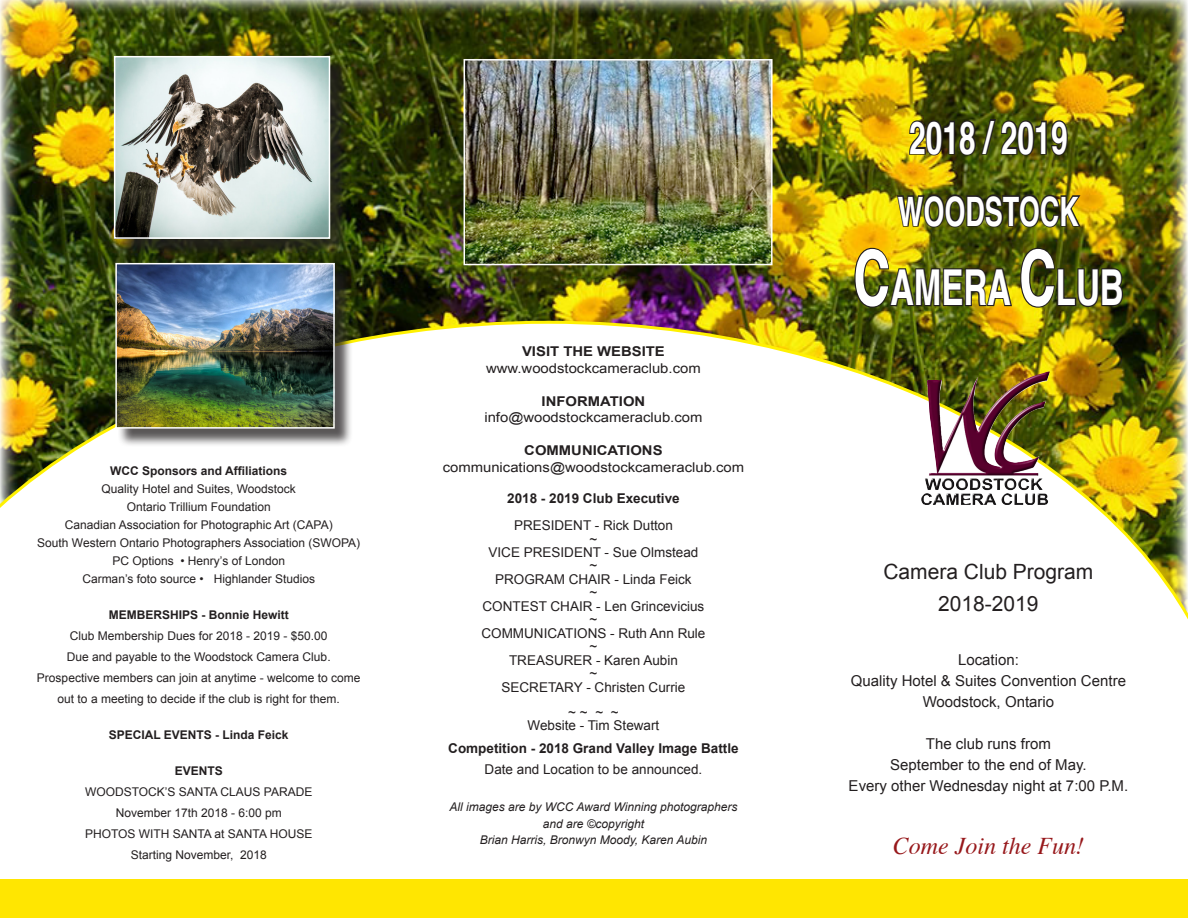
<style>
.page{position:relative;width:1188px;height:918px;background:#fff}
.page>*{position:absolute;margin:0;border:0;box-sizing:border-box;transform-origin:0 0}
.t1{font:700 49.5px "Helvetica";color:#fff;scale:.67 1}
.t2{font:700 45px "Helvetica";color:#fff;scale:.67 1}
.t3{font:700 40.5px "Helvetica";color:#fff;scale:.67 1}
.t4{font:italic 24px "Times";color:#97181b}
.t5{font:21px "Arial";color:#231f20}
.t6{font:15px "Arial";color:#231f20}
.t7{font:13.5px "Arial";color:#231f20}
.t8{font:13.5px "Arial";color:#231f20;scale:1.1 1}
.t9{font:700 13.5px "Arial";color:#231f20}
.t10{font:700 13.5px "Arial";color:#231f20;scale:1.1 1}
.t11{font:12px "Arial";color:#231f20}
.t12{font:italic 12px "Arial";color:#231f20}
.t13{font:700 12px "Arial";color:#231f20}
.s1{font-size:76.5px}
</style>
<div class="page">
<img style="left:0;top:0;width:1188px;height:321px">
<svg style="left:0;top:321px;width:1188px;height:299px"></svg>
<img style="left:927px;top:372px;width:123px;height:118px">
<img style="left:467px;top:62px;width:303px;height:200px">
<div style="left:464px;top:59px;width:309px;height:206px;border:2px solid #fff"></div>
<div style="left:116px;top:58px;width:233px;height:199px;background:#231f20;opacity:.75"></div>
<img style="left:117px;top:59px;width:210px;height:177px">
<div style="left:114px;top:56px;width:216px;height:183px;border:2px solid #fff"></div>
<div style="left:118px;top:265px;width:236px;height:182px;background:#231f20;opacity:.75"></div>
<img style="left:118px;top:266px;width:214px;height:160px">
<div style="left:115px;top:263px;width:220px;height:166px;border:2px solid #fff"></div>
<img style="left:908px;top:118px;width:161px;height:39px">
<img style="left:896px;top:184px;width:187px;height:52px">
<img style="left:853px;top:245px;width:160px;height:94px">
<img style="left:1019px;top:247px;width:105px;height:62px">
<div style="left:0;top:879px;width:1188px;height:39px;background:#ffe601"></div>
<p class="t13" style="left:110px;top:463px;width:178px">WCC Sponsors and Affiliations</p>
<p class="t11" style="left:101px;top:481px;width:196px">Quality Hotel and Suites, Woodstock</p>
<p class="t11" style="left:127px;top:499px;width:146px">Ontario Trillium Foundation</p>
<p class="t11" style="left:65px;top:517px;width:269px">Canadian Association for Photographic Art (CAPA)</p>
<p class="t11" style="left:37px;top:535px;width:325px">South Western Ontario Photographers Association (SWOPA)</p>
<p class="t11" style="left:112px;top:553px;width:174px">PC Options • Henry’s of London</p>
<p class="t11" style="left:82px;top:571px;width:234px">Carman’s foto source • Highlander Studios</p>
<p class="t13" style="left:109px;top:607px;width:182px">MEMBERSHIPS - Bonnie Hewitt</p>
<p class="t11" style="left:70px;top:628px;width:259px">Club Membership Dues for 2018 - 2019 - $50.00</p>
<p class="t11" style="left:67px;top:649px;width:265px">Due and payable to the Woodstock Camera Club.</p>
<p class="t11" style="left:37px;top:670px;width:325px">Prospective members can join at anytime - welcome to come</p>
<p class="t11" style="left:58px;top:691px;width:284px">out to a meeting to decide if the club is right for them.</p>
<p class="t13" style="left:109px;top:727px;width:181px">SPECIAL EVENTS - Linda Feick</p>
<p class="t13" style="left:175px;top:763px;width:50px">EVENTS</p>
<p class="t11" style="left:85px;top:784px;width:229px">WOODSTOCK’S SANTA CLAUS PARADE</p>
<p class="t11" style="left:116px;top:805px;width:168px">November 17th 2018 - 6:00 pm</p>
<p class="t11" style="left:85px;top:826px;width:229px">PHOTOS WITH SANTA at SANTA HOUSE</p>
<p class="t11" style="left:131px;top:847px;width:138px">Starting November, 2018</p>
<p class="t10" style="left:522px;top:343px;width:131px">VISIT THE WEBSITE</p>
<p class="t8" style="left:486px;top:359px;width:197px">www.woodstockcameraclub.com</p>
<p class="t10" style="left:542px;top:392px;width:96px">INFORMATION</p>
<p class="t8" style="left:484px;top:409px;width:200px">info@woodstockcameraclub.com</p>
<p class="t10" style="left:524px;top:442px;width:127px">COMMUNICATIONS</p>
<p class="t8" style="left:443px;top:458px;width:276px">communications@woodstockcameraclub.com</p>
<p class="t9" style="left:507px;top:490px;width:174px">2018 - 2019 Club Executive</p>
<p class="t7" style="left:514px;top:517px;width:160px">PRESIDENT - Rick Dutton</p>
<p class="t7" style="left:590px;top:530px;width:9px">~</p>
<p class="t7" style="left:489px;top:543px;width:211px">VICE PRESIDENT - Sue Olmstead</p>
<p class="t7" style="left:590px;top:557px;width:9px">~</p>
<p class="t7" style="left:495px;top:570px;width:198px">PROGRAM CHAIR - Linda Feick</p>
<p class="t7" style="left:590px;top:584px;width:9px">~</p>
<p class="t7" style="left:483px;top:597px;width:223px">CONTEST CHAIR - Len Grincevicius</p>
<p class="t7" style="left:590px;top:611px;width:9px">~</p>
<p class="t7" style="left:481px;top:624px;width:226px">COMMUNICATIONS - Ruth Ann Rule</p>
<p class="t7" style="left:590px;top:638px;width:9px">~</p>
<p class="t7" style="left:509px;top:651px;width:170px">TREASURER - Karen Aubin</p>
<p class="t7" style="left:590px;top:664px;width:9px">~</p>
<p class="t7" style="left:502px;top:678px;width:185px">SECRETARY - Christen Currie</p>
<p class="t7" style="left:568px;top:703px;width:52px">~ ~ ~ ~</p>
<p class="t7" style="left:528px;top:717px;width:133px">Website - Tim Stewart</p>
<p class="t9" style="left:448px;top:739px;width:292px">Competition - 2018 Grand Valley Image Battle</p>
<p class="t7" style="left:485px;top:760px;width:219px">Date and Location to be announced.</p>
<p class="t12" style="left:449px;top:799px;width:289px">All images are by WCC Award Winning photographers</p>
<p class="t12" style="left:543px;top:816px;width:103px">and are ©copyright</p>
<p class="t12" style="left:480px;top:832px;width:229px">Brian Harris, Bronwyn Moody, Karen Aubin</p>
<p class="t2" style="left:909px;top:101px;width:238px">2018 / 2019</p>
<p class="t3" style="left:898px;top:179px;width:272px">WOODSTOCK</p>
<p class="t1" style="left:853px;top:248px;width:405px"><span class="s1">C</span>AMERA <span class="s1">C</span>LUB</p>
<p class="t5" style="left:883px;top:558px;width:212px">Camera Club Program</p>
<p class="t5" style="left:938px;top:590px;width:102px">2018-2019</p>
<p class="t6" style="left:958px;top:650px;width:62px">Location:</p>
<p class="t6" style="left:851px;top:671px;width:277px">Quality Hotel &amp; Suites Convention Centre</p>
<p class="t6" style="left:923px;top:692px;width:133px">Woodstock, Ontario</p>
<p class="t6" style="left:926px;top:734px;width:127px">The club runs from</p>
<p class="t6" style="left:890px;top:755px;width:198px">September to the end of May.</p>
<p class="t6" style="left:849px;top:776px;width:281px">Every other Wednesday night at 7:00 P.M.</p>
<p class="t4" style="left:893px;top:825px;width:193px">Come Join the Fun!</p>
</div>
